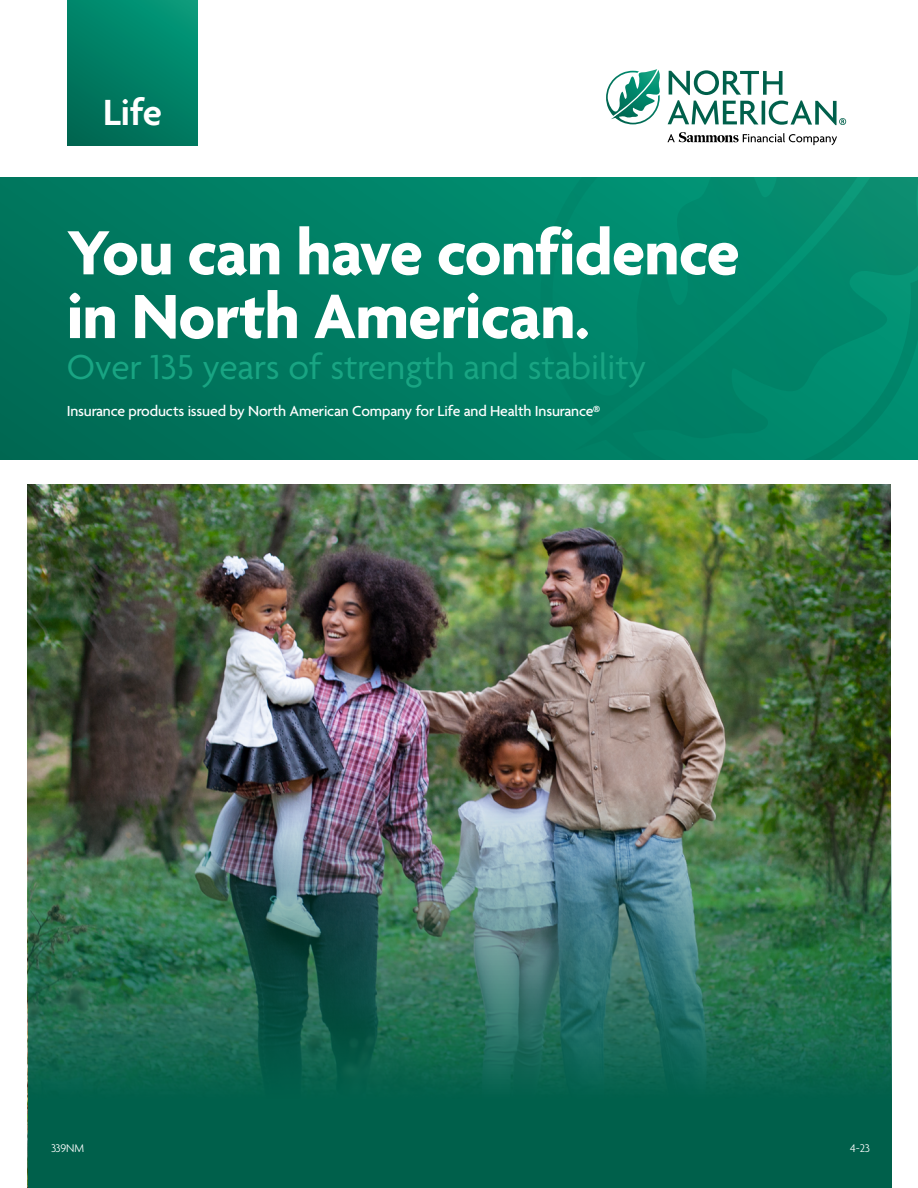
<style>
.page{position:relative;width:918px;height:1188px;background:#fff}
.page>*{position:absolute;margin:0;border:0;box-sizing:border-box;transform-origin:0 0}
.t1{font:700 67.5px/63.8px "Agenda";letter-spacing:-.01em;color:#fff}
.t2{font:600 39.45px "Agenda";color:#fff}
.t3{font:37.5px "Agenda";color:#19a583}
.t4{font:500 15.75px "Agenda";letter-spacing:-.01em;color:#fff}
.t5{font:300 12px "Agenda";letter-spacing:-.01em;color:#fff}
</style>
<div class="page">
<img style="left:27px;top:485px;width:864px;height:703px">
<div style="left:0;top:177px;width:918px;height:283px;background:linear-gradient(to bottom,#008267,#00715a)"></div>
<svg style="left:606px;top:69px;width:54px;height:55px"></svg>
<svg style="left:667px;top:132px;width:170px;height:13px"></svg>
<svg style="left:668px;top:70px;width:178px;height:55px"></svg>
<div style="left:68px;top:0;width:130px;height:146px;background:linear-gradient(to bottom,#029274,#006e57)"></div>
<img style="left:28px;top:785px;width:864px;height:403px">
<svg style="left:540px;top:177px;width:378px;height:283px;background:#008468"></svg>
<svg style="left:574px;top:177px;width:344px;height:274px;background:#01886c"></svg>
<h2 class="t2" style="left:103px;top:91px;width:61px">Life</h2>
<h1 class="t1" style="left:67px;top:225px;width:675px">You can have confidence in North American.</h1>
<h3 class="t3" style="left:67px;top:347px;width:581px">Over 135 years of strength and stability</h3>
<p class="t4" style="left:67px;top:403px;width:535px">Insurance products issued by North American Company for Life and Health Insurance®</p>
<p class="t5" style="left:51px;top:1142px;width:35px">339NM</p>
<p class="t5" style="left:850px;top:1142px;width:21px">4-23</p>
</div>
